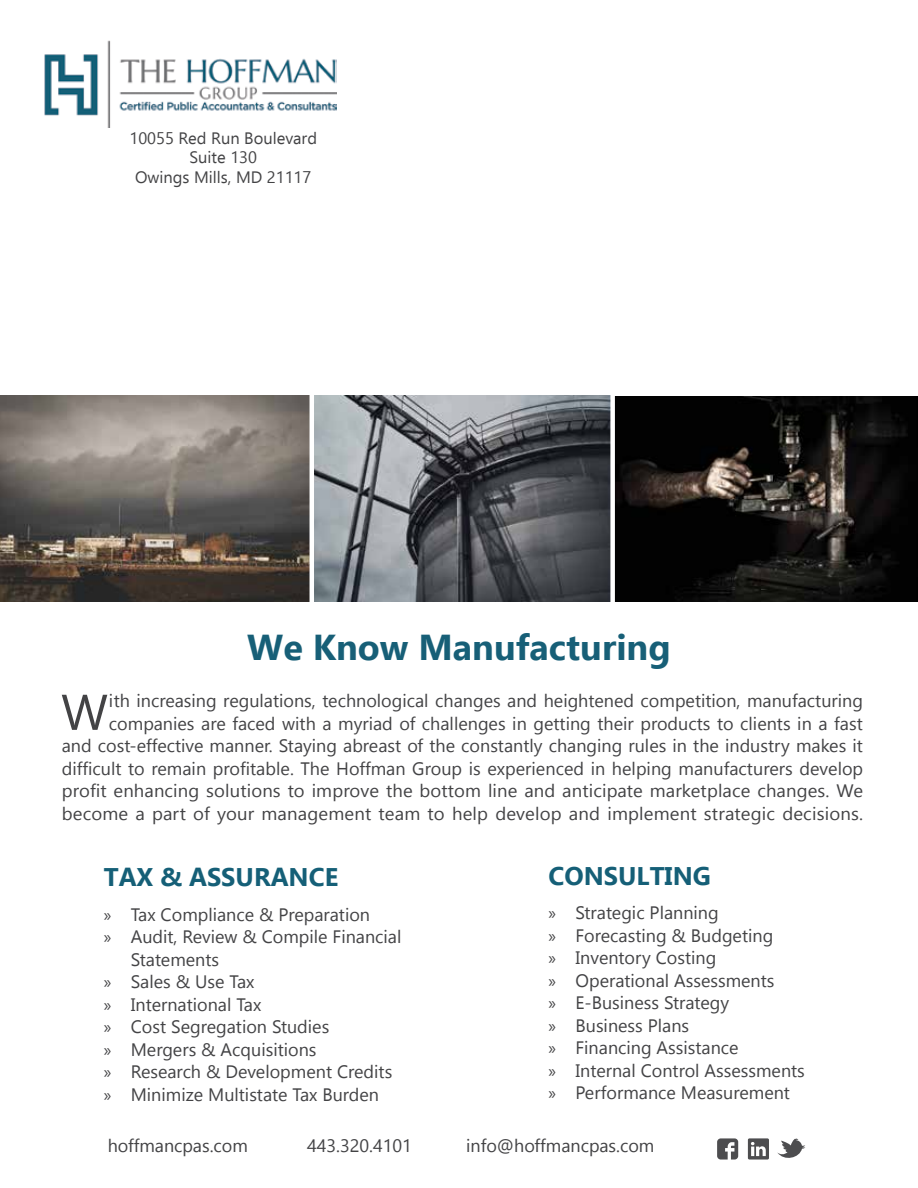
<style>
.page{position:relative;width:918px;height:1188px;background:#fff}
.page>*{position:absolute;margin:0;border:0;box-sizing:border-box;transform-origin:0 0}
.t1{font:50.1px "Gadugi";color:#434345}
.t2{font:700 36px "Ebrima";color:#175f77}
.t3{font:700 25.5px "Ebrima";color:#155f77}
.t4{font:18px/22.5px "Gadugi";color:#434345;text-align:right}
.t5{font:16.5px/19.8px "Ebrima";color:#434345;text-align:center}
.s1{font-family:"Myriad Pro"}
</style>
<div class="page">
<img style="left:0;top:396px;width:310px;height:205px">
<img style="left:314px;top:396px;width:296px;height:205px">
<img style="left:615px;top:396px;width:303px;height:205px">
<img style="left:44px;top:40px;width:293px;height:87px">
<svg style="left:717px;top:1138px;width:21px;height:22px"></svg>
<svg style="left:748px;top:1138px;width:21px;height:22px"></svg>
<svg style="left:777px;top:1138px;width:28px;height:20px"></svg>
<p class="t5" style="left:129px;top:128px;width:189px">10055 Red Run Boulevard<br>Suite 130<br>Owings Mills, MD 21117</p>
<h2 class="t2" style="left:247px;top:620px;width:425px">We Know Manufacturing</h2>
<p class="t4" style="left:62px;top:690px;width:803px">ith increasing regulations, technological changes and heightened competition, manufacturing companies are faced with a myriad of challenges in getting their products to clients in a fast<br>and cost-effective manner. Staying abreast of the constantly changing rules in the industry makes it difficult to remain profitable. The Hoffman Group is experienced in helping manufacturers develop profit enhancing solutions to improve the bottom line and anticipate marketplace changes. We become a part of your management team to help develop and implement strategic decisions.</p>
<h1 class="t1" style="left:61px;top:682px;width:48px">W</h1>
<h3 class="t3" style="left:104px;top:858px;width:236px">TAX &amp; ASSURANCE</h3>
<p class="t4" style="left:104px;top:903px;width:268px"><span class="s1">»</span> Tax Compliance &amp; Preparation</p>
<p class="t4" style="left:104px;top:926px;width:299px"><span class="s1">»</span> Audit, Review &amp; Compile Financial</p>
<p class="t4" style="left:131px;top:948px;width:90px">Statements</p>
<p class="t4" style="left:104px;top:971px;width:152px"><span class="s1">»</span> Sales &amp; Use Tax</p>
<p class="t4" style="left:104px;top:993px;width:159px"><span class="s1">»</span> International Tax</p>
<p class="t4" style="left:104px;top:1016px;width:227px"><span class="s1">»</span> Cost Segregation Studies</p>
<p class="t4" style="left:104px;top:1038px;width:214px"><span class="s1">»</span> Mergers &amp; Acquisitions</p>
<p class="t4" style="left:104px;top:1061px;width:290px"><span class="s1">»</span> Research &amp; Development Credits</p>
<p class="t4" style="left:104px;top:1083px;width:277px"><span class="s1">»</span> Minimize Multistate Tax Burden</p>
<h3 class="t3" style="left:549px;top:857px;width:164px">CONSULTING</h3>
<p class="t4" style="left:549px;top:902px;width:258px;text-align:left"><span class="s1">»</span> Strategic Planning<br><span class="s1">»</span> Forecasting &amp; Budgeting<br><span class="s1">»</span> Inventory Costing<br><span class="s1">»</span> Operational Assessments<br><span class="s1">»</span> E-Business Strategy<br><span class="s1">»</span> Business Plans<br><span class="s1">»</span> Financing Assistance<br><span class="s1">»</span> Internal Control Assessments <span class="s1">»</span> Performance Measurement</p>
<p class="t4" style="left:108px;top:1134px;width:142px">hoffmancpas.com</p>
<p class="t4" style="left:307px;top:1134px;width:106px">443.320.4101</p>
<p class="t4" style="left:466px;top:1134px;width:190px">info@hoffmancpas.com</p>
</div>
